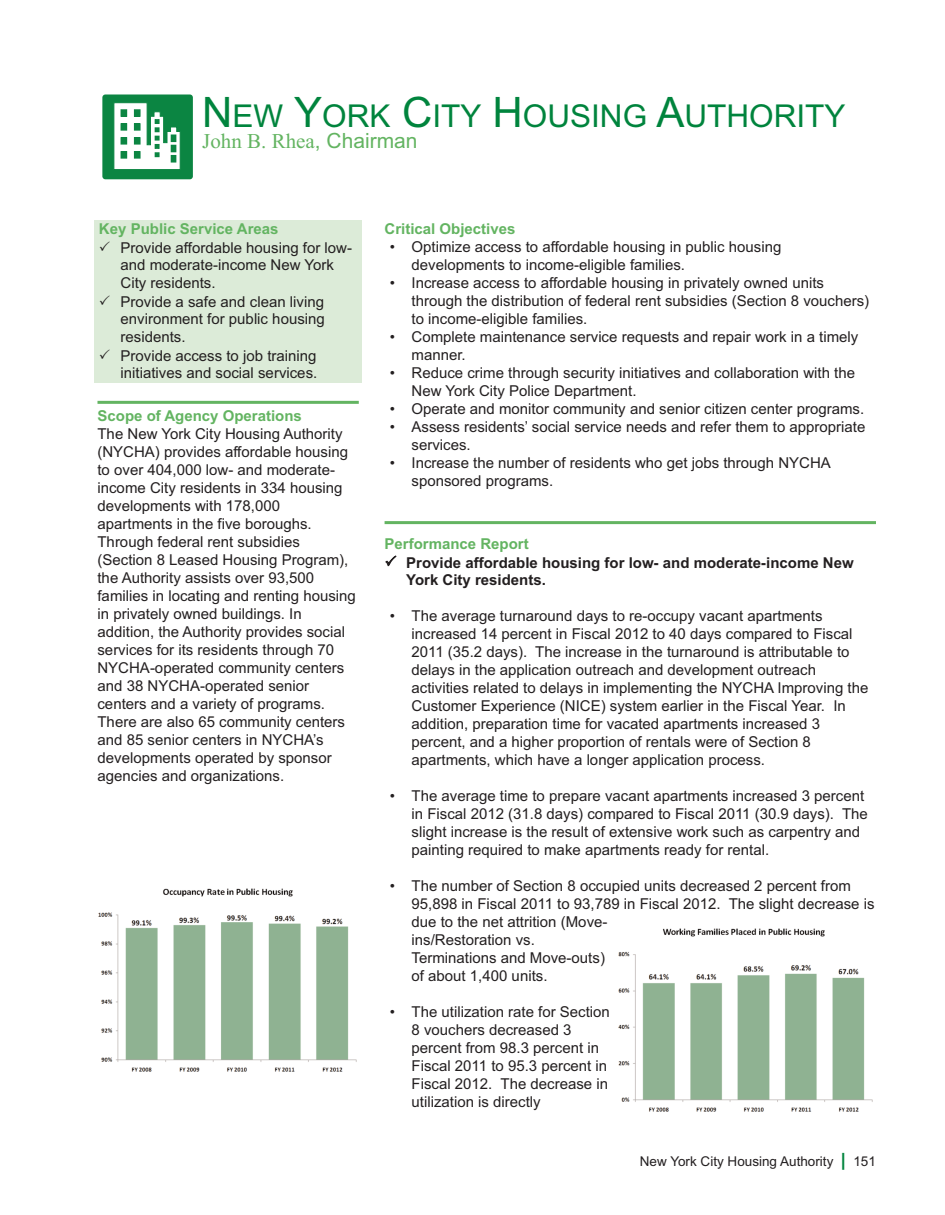
<style>
.page{position:relative;width:945px;height:1215px;background:#fff}
.page>*{position:absolute;margin:0;border:0;box-sizing:border-box;transform-origin:0 0}
.t1{font:31.5px "Arial";color:#00843d}
.t2{font:21px "Times New Roman";color:#63b461}
.t3{font:15px/18px "Arial";color:#231f20}
.t4{font:700 15px "Arial";color:#63b461}
.t5{font:700 15px/17.4px "Arial";color:#231f20}
.t6{font:13.5px "Arial";color:#231f20}
.s1{font-size:42px}
.s2{font-family:"Arial"}
.s3{font-weight:700;font-size:18px;color:#00843d}
</style>
<div class="page">
<hr style="left:385px;top:521px;width:491px;height:3px;background:#63b461">
<hr style="left:97px;top:401px;width:262px;height:3px;background:#63b461">
<div style="left:94px;top:220px;width:268px;height:163px;background:#dcebd8"></div>
<div style="left:102px;top:95px;width:91px;height:84px;background:#0b8542;border-radius:3px"></div>
<svg style="left:114px;top:102px;width:67px;height:68px"></svg>
<img style="left:98px;top:888px;width:259px;height:184px">
<img style="left:618px;top:928px;width:255px;height:184px">
<h1 class="t1" style="left:202px;top:97px;width:645px"><span class="s1">N</span>EW <span class="s1">Y</span>ORK <span class="s1">C</span>ITY <span class="s1">H</span>OUSING <span class="s1">A</span>UTHORITY</h1>
<h2 class="t2" style="left:202px;top:128px;width:217px">John B. Rhea<span class="s2">, Chairman</span></h2>
<p class="t4" style="left:99px;top:220px;width:181px">Key Public Service Areas</p>
<p class="t3" style="left:121px;top:238px;width:233px">Provide affordable housing for low&shy;and moderate-income New York<br>City residents.<br>Provide a safe and clean living environment for public housing residents.<br>Provide access to job training initiatives and social services.</p>
<p class="t4" style="left:97px;top:407px;width:206px">Scope of Agency Operations</p>
<p class="t3" style="left:97px;top:425px;width:260px">The New York City Housing Authority (NYCHA) provides affordable housing to over 404,000 low- and moderate&shy;income City residents in 334 housing developments with 178,000 apartments in the five boroughs.<br>Through federal rent subsidies (Section 8 Leased Housing Program), the Authority assists over 93,500 families in locating and renting housing in privately owned buildings. In addition, the Authority provides social services for its residents through 70<br>NYCHA-operated community centers and 38 NYCHA-operated senior centers and a variety of programs.<br>There are also 65 community centers and 85 senior centers in NYCHA’s developments operated by sponsor agencies and organizations.</p>
<p class="t4" style="left:385px;top:220px;width:132px">Critical Objectives</p>
<p class="t3" style="left:412px;top:238px;width:371px;text-indent:-22px">• Optimize access to affordable housing in public housing developments to income-eligible families.</p>
<p class="t3" style="left:412px;top:274px;width:459px;text-indent:-22px">• Increase access to affordable housing in privately owned units through the distribution of federal rent subsidies (Section 8 vouchers) to income-eligible families.</p>
<p class="t3" style="left:412px;top:328px;width:448px;text-indent:-22px">• Complete maintenance service requests and repair work in a timely manner.</p>
<p class="t3" style="left:412px;top:364px;width:445px;text-indent:-22px">• Reduce crime through security initiatives and collaboration with the<br>New York City Police Department.</p>
<p class="t3" style="left:390px;top:400px;width:476px">• Operate and monitor community and senior citizen center programs.</p>
<p class="t3" style="left:412px;top:418px;width:455px;text-indent:-22px">• Assess residents’ social service needs and refer them to appropriate services.</p>
<p class="t3" style="left:412px;top:454px;width:421px;text-indent:-22px">• Increase the number of residents who get jobs through NYCHA sponsored programs.</p>
<p class="t4" style="left:385px;top:535px;width:146px">Performance Report</p>
<p class="t5" style="left:406px;top:554px;width:449px">Provide affordable housing for low- and moderate-income New<br>York City residents.</p>
<p class="t3" style="left:412px;top:607px;width:458px;text-indent:-22px">• The average turnaround days to re-occupy vacant apartments increased 14 percent in Fiscal 2012 to 40 days compared to Fiscal 2011 (35.2 days). The increase in the turnaround is attributable to delays in the application outreach and development outreach activities related to delays in implementing the NYCHA Improving the Customer Experience (NICE) system earlier in the Fiscal Year. In addition, preparation time for vacated apartments increased 3 percent, and a higher proportion of rentals were of Section 8 apartments, which have a longer application process.</p>
<p class="t3" style="left:412px;top:787px;width:458px;text-indent:-22px">• The average time to prepare vacant apartments increased 3 percent in Fiscal 2012 (31.8 days) compared to Fiscal 2011 (30.9 days). The slight increase is the result of extensive work such as carpentry and painting required to make apartments ready for rental.</p>
<p class="t3" style="left:412px;top:877px;width:465px;text-indent:-22px">• The number of Section 8 occupied units decreased 2 percent from 95,898 in Fiscal 2011 to 93,789 in Fiscal 2012. The slight decrease is due to the net attrition (Move-<br>ins/Restoration vs.<br>Terminations and Move-outs)<br>of about 1,400 units.</p>
<p class="t3" style="left:412px;top:1003px;width:200px;text-indent:-22px">• The utilization rate for Section<br>8 vouchers decreased 3 percent from 98.3 percent in<br>Fiscal 2011 to 95.3 percent in<br>Fiscal 2012. The decrease in utilization is directly</p>
<p class="t6" style="left:640px;top:1153px;width:238px">New York City Housing Authority <span class="s3">|</span> 151</p>
</div>
